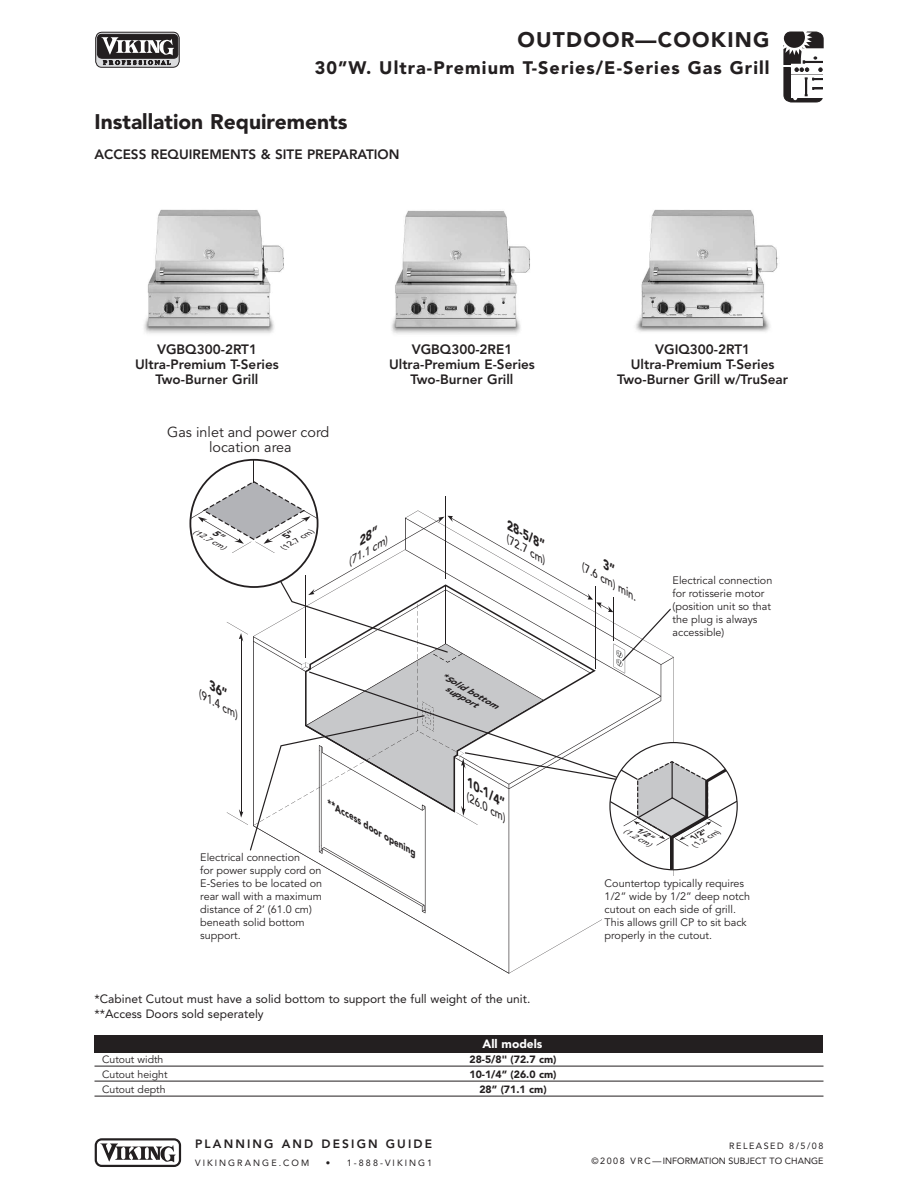
<style>
.page{position:relative;width:918px;height:1188px;background:#fff}
.page>*{position:absolute;margin:0;border:0;box-sizing:border-box;transform-origin:0 0}
.t1{font:900 21px "Avenir";color:#231f20}
.t2{font:900 21px "Avenir";letter-spacing:.06em;color:#231f20}
.t3{font:900 18px "Avenir";letter-spacing:.06em;color:#231f20}
.t4{font:14.4px/14.4px "Avenir";color:#231f20;text-align:center}
.t5{font:800 13.5px/15px "Avenir";color:#231f20;text-align:center}
.t6{font:italic 900 12.15px "Avenir";color:#231f20}
.t7{font:12px/15px "Avenir";color:#231f20}
.t8{font:800 12px "Avenir";letter-spacing:.175em;color:#231f20}
.t9{font:900 12px "Avenir";color:#fff}
.t10{font:10.8px/12.9px "Avenir";color:#231f20}
.t11{font:italic 500 10.8px "Avenir";color:#231f20}
.t12{font:900 10.5px "Avenir";color:#231f20}
.t13{font:10.5px "Avenir";color:#231f20}
.t14{font:italic 900 9.3px "Avenir";color:#231f20}
.t15{font:9px/15px "Avenir";color:#231f20;text-align:right}
.t16{font:9px "Avenir";letter-spacing:.23em;color:#231f20}
.t17{font:italic 900 8.25px/9.3px "Avenir";color:#231f20;scale:1.15 1}
.t18{font:italic 500 7.5px "Avenir";color:#231f20;scale:1.16 1}
.t19{font:italic 500 7.2px "Avenir";color:#231f20;scale:1.16 1}
.t20{font:italic 900 7.2px "Avenir";color:#231f20;scale:1.15 1}
.t21{font:italic 900 7.2px "Avenir";color:#231f20;scale:1.16 1}
</style>
<div class="page">
<svg style="left:783px;top:31px;width:41px;height:71px"></svg>
<hr style="left:823px;top:58px;width:2px;height:35px;background:#fff">
<svg style="left:95px;top:1138px;width:86px;height:29px"></svg>
<svg style="left:95px;top:32px;width:85px;height:36px;background:#6f6c6d"></svg>
<div style="left:94px;top:1035px;width:730px;height:18px;background:#231f20"></div>
<hr style="left:94px;top:1066px;width:730px;height:1px;background:#231f20">
<hr style="left:94px;top:1081px;width:730px;height:1px;background:#231f20">
<hr style="left:94px;top:1096px;width:730px;height:1px;background:#231f20">
<img style="left:144px;top:209px;width:140px;height:125px">
<img style="left:391px;top:210px;width:139px;height:124px">
<img style="left:635px;top:209px;width:143px;height:123px">
<svg style="left:189px;top:459px;width:549px;height:454px"></svg>
<h1 class="t2" style="left:517px;top:31px;width:254px">OUTDOOR—COOKING</h1>
<h2 class="t3" style="left:315px;top:60px;width:456px">30”W. Ultra-Premium T-Series/E-Series Gas Grill</h2>
<h1 class="t1" style="left:94px;top:113px;width:254px">Installation Requirements</h1>
<p class="t5" style="left:94px;top:148px;width:307px">ACCESS REQUIREMENTS &amp; SITE PREPARATION</p>
<p class="t5" style="left:135px;top:343px;width:145px">VGBQ300-2RT1<br>Ultra-Premium T-Series<br>Two-Burner Grill</p>
<h3 class="t4" style="left:167px;top:426px;width:164px">Gas inlet and power cord location area</h3>
<p class="t5" style="left:389px;top:343px;width:147px">VGBQ300-2RE1<br>Ultra-Premium E-Series<br>Two-Burner Grill</p>
<p class="t5" style="left:617px;top:343px;width:172px">VGIQ300-2RT1<br>Ultra-Premium T-Series<br>Two-Burner Grill w/TruSear</p>
<p class="t18" style="left:195px;top:528px;width:32px;rotate:30deg">(12.7 cm)</p>
<p class="t18" style="left:282px;top:545px;width:32px;rotate:-30deg">(12.7 cm)</p>
<p class="t11" style="left:345px;top:558px;width:46px;rotate:-30deg">(71.1 cm)</p>
<p class="t6" style="left:512px;top:521px;width:45px;rotate:30deg">28-5/8”</p>
<p class="t11" style="left:511px;top:535px;width:46px;rotate:30deg">(72.7 cm)</p>
<p class="t11" style="left:203px;top:690px;width:46px;rotate:30deg">(91.4 cm)</p>
<p class="t14" style="left:331px;top:800px;width:103px;rotate:30deg">**Access door opening</p>
<p class="t10" style="left:200px;top:852px;width:123px">Electrical connection<br>for power supply cord on<br>E-Series to be located on rear wall with a maximum distance of 2’ (61.0 cm) beneath solid bottom support.</p>
<p class="t17" style="left:453px;top:676px;width:48px;text-indent:-10px;rotate:30deg">*Solid bottom support</p>
<p class="t6" style="left:472px;top:779px;width:45px;rotate:30deg">10-1/4”</p>
<p class="t11" style="left:471px;top:793px;width:46px;rotate:30deg">(26.0 cm)</p>
<p class="t7" style="left:94px;top:992px;width:437px">*Cabinet Cutout must have a solid bottom to support the full weight of the unit. **Access Doors sold seperately</p>
<p class="t9" style="left:483px;top:1039px;width:61px">All models</p>
<p class="t13" style="left:102px;top:1055px;width:63px">Cutout width</p>
<p class="t12" style="left:469px;top:1055px;width:89px">28-5/8" (72.7 cm)</p>
<p class="t13" style="left:102px;top:1070px;width:67px">Cutout height</p>
<p class="t12" style="left:469px;top:1070px;width:89px">10-1/4” (26.0 cm)</p>
<p class="t13" style="left:102px;top:1085px;width:65px">Cutout depth</p>
<p class="t12" style="left:479px;top:1085px;width:69px">28” (71.1 cm)</p>
<p class="t8" style="left:195px;top:1139px;width:238px">PLANNING AND DESIGN GUIDE</p>
<p class="t16" style="left:195px;top:1159px;width:116px">VIKINGRANGE.COM</p>
<p class="t16" style="left:326px;top:1159px;width:108px">• 1-888-VIKING1</p>
<p class="t11" style="left:586px;top:563px;width:64px;rotate:30deg">(7.6 cm) min.</p>
<p class="t10" style="left:673px;top:575px;width:101px">Electrical connection for rotisserie motor (position unit so that the plug is always accessible)</p>
<p class="t20" style="left:638px;top:826px;width:17px;rotate:30deg">1/2”</p>
<p class="t19" style="left:626px;top:827px;width:27px;rotate:30deg">(1.2 cm)</p>
<p class="t21" style="left:691px;top:836px;width:17px;rotate:-30deg">1/2”</p>
<p class="t19" style="left:693px;top:843px;width:27px;rotate:-30deg">(1.2 cm)</p>
<p class="t10" style="left:605px;top:878px;width:147px">Countertop typically requires<br>1/2” wide by 1/2” deep notch cutout on each side of grill.<br>This allows grill CP to sit back properly in the cutout.</p>
<p class="t15" style="left:592px;top:1139px;width:233px">RELEASED 8/5/08<br>© 2 0 0 8 V R C — INFORMATION SUBJECT TO CHANGE</p>
</div>
